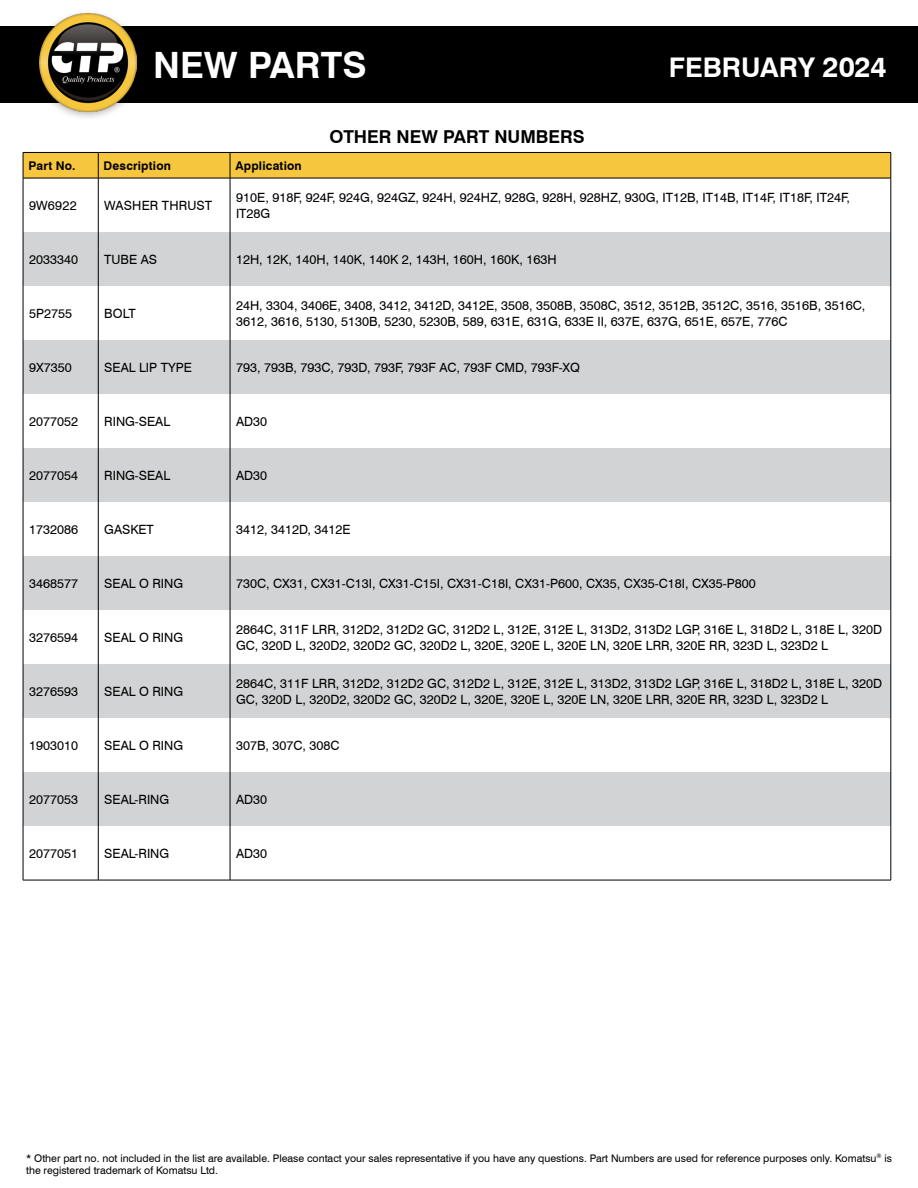
<style>
.page{position:relative;width:918px;height:1188px;background:#fff}
.page>*{position:absolute;margin:0;border:0;box-sizing:border-box;transform-origin:0 0}
.t1{font:700 36.3px "Swiss 721 BT";color:#fff}
.t2{font:700 27.15px "Swiss 721 BT";color:#fff}
.t3{font:700 17.85px "Swiss 721 BT";color:#000}
.t4{font:12.75px/15.3px "Swiss 721 BT";color:#000}
.t5{font:700 12px "Swiss 721 BT";letter-spacing:.015em;color:#000}
.t6{font:10.5px/12px "Swiss 721 BT";color:#000}
.s1{font-size:28.5px}
</style>
<div class="page">
<svg style="left:24px;top:232px;width:867px;height:594px;fill:#d1d3d4"></svg>
<hr style="left:23px;top:178px;width:1px;height:54px;background:#000">
<hr style="left:23px;top:232px;width:1px;height:54px;background:#000">
<hr style="left:23px;top:286px;width:1px;height:54px;background:#000">
<hr style="left:23px;top:340px;width:1px;height:54px;background:#000">
<hr style="left:23px;top:394px;width:1px;height:54px;background:#000">
<hr style="left:23px;top:448px;width:1px;height:54px;background:#000">
<hr style="left:23px;top:502px;width:1px;height:54px;background:#000">
<hr style="left:23px;top:556px;width:1px;height:54px;background:#000">
<hr style="left:23px;top:610px;width:1px;height:54px;background:#000">
<hr style="left:23px;top:664px;width:1px;height:54px;background:#000">
<hr style="left:23px;top:718px;width:1px;height:54px;background:#000">
<hr style="left:23px;top:772px;width:1px;height:54px;background:#000">
<hr style="left:23px;top:826px;width:1px;height:54px;background:#000">
<hr style="left:98px;top:178px;width:1px;height:54px;background:#000">
<hr style="left:230px;top:178px;width:1px;height:54px;background:#000">
<hr style="left:891px;top:178px;width:1px;height:54px;background:#000">
<hr style="left:98px;top:232px;width:1px;height:54px;background:#000">
<hr style="left:230px;top:232px;width:1px;height:54px;background:#000">
<hr style="left:891px;top:232px;width:1px;height:54px;background:#000">
<hr style="left:98px;top:286px;width:1px;height:54px;background:#000">
<hr style="left:230px;top:286px;width:1px;height:54px;background:#000">
<hr style="left:891px;top:286px;width:1px;height:54px;background:#000">
<hr style="left:98px;top:340px;width:1px;height:54px;background:#000">
<hr style="left:230px;top:340px;width:1px;height:54px;background:#000">
<hr style="left:891px;top:340px;width:1px;height:54px;background:#000">
<hr style="left:98px;top:394px;width:1px;height:54px;background:#000">
<hr style="left:230px;top:394px;width:1px;height:54px;background:#000">
<hr style="left:891px;top:394px;width:1px;height:54px;background:#000">
<hr style="left:98px;top:448px;width:1px;height:54px;background:#000">
<hr style="left:230px;top:448px;width:1px;height:54px;background:#000">
<hr style="left:891px;top:448px;width:1px;height:54px;background:#000">
<hr style="left:98px;top:502px;width:1px;height:54px;background:#000">
<hr style="left:230px;top:502px;width:1px;height:54px;background:#000">
<hr style="left:891px;top:502px;width:1px;height:54px;background:#000">
<hr style="left:98px;top:556px;width:1px;height:54px;background:#000">
<hr style="left:230px;top:556px;width:1px;height:54px;background:#000">
<hr style="left:891px;top:556px;width:1px;height:54px;background:#000">
<hr style="left:98px;top:610px;width:1px;height:54px;background:#000">
<hr style="left:230px;top:610px;width:1px;height:54px;background:#000">
<hr style="left:891px;top:610px;width:1px;height:54px;background:#000">
<hr style="left:98px;top:664px;width:1px;height:54px;background:#000">
<hr style="left:230px;top:664px;width:1px;height:54px;background:#000">
<hr style="left:891px;top:664px;width:1px;height:54px;background:#000">
<hr style="left:98px;top:718px;width:1px;height:54px;background:#000">
<hr style="left:230px;top:718px;width:1px;height:54px;background:#000">
<hr style="left:891px;top:718px;width:1px;height:54px;background:#000">
<hr style="left:98px;top:772px;width:1px;height:54px;background:#000">
<hr style="left:230px;top:772px;width:1px;height:54px;background:#000">
<hr style="left:891px;top:772px;width:1px;height:54px;background:#000">
<hr style="left:98px;top:826px;width:1px;height:54px;background:#000">
<hr style="left:230px;top:826px;width:1px;height:54px;background:#000">
<hr style="left:891px;top:826px;width:1px;height:54px;background:#000">
<hr style="left:23px;top:880px;width:75px;height:1px;background:#000">
<hr style="left:98px;top:880px;width:132px;height:1px;background:#000">
<hr style="left:230px;top:880px;width:661px;height:1px;background:#000">
<svg style="left:23px;top:152px;width:869px;height:26px"></svg>
<hr style="left:23px;top:178px;width:75px;height:1px;background:#000">
<hr style="left:98px;top:178px;width:132px;height:1px;background:#000">
<hr style="left:230px;top:178px;width:661px;height:1px;background:#000">
<div style="left:0;top:27px;width:918px;height:76px;background:#000"></div>
<div style="left:32px;top:8px;width:113px;height:114px;background:#000;opacity:.32"></div>
<img style="left:39px;top:14px;width:97px;height:97px">
<h1 class="t1" style="left:153px;top:43px;width:215px">NEW PARTS</h1>
<h2 class="t2" style="left:669px;top:51px;width:219px">FEBRUARY <span class="s1">2024</span></h2>
<h3 class="t3" style="left:329px;top:126px;width:257px">OTHER NEW PART NUMBERS</h3>
<p class="t5" style="left:28px;top:158px;width:49px">Part No.</p>
<p class="t5" style="left:104px;top:158px;width:69px">Description</p>
<p class="t5" style="left:235px;top:158px;width:68px">Application</p>
<p class="t4" style="left:29px;top:198px;width:49px">9W6922</p>
<p class="t4" style="left:104px;top:198px;width:109px">WASHER THRUST</p>
<p class="t4" style="left:236px;top:190px;width:616px">910E, 918F, 924F, 924G, 924GZ, 924H, 924HZ, 928G, 928H, 928HZ, 930G, IT12B, IT14B, IT14F, IT18F, IT24F,<br>IT28G</p>
<p class="t4" style="left:29px;top:252px;width:50px">2033340</p>
<p class="t4" style="left:104px;top:252px;width:54px">TUBE AS</p>
<p class="t4" style="left:236px;top:252px;width:322px">12H, 12K, 140H, 140K, 140K 2, 143H, 160H, 160K, 163H</p>
<p class="t4" style="left:29px;top:306px;width:45px">5P2755</p>
<p class="t4" style="left:104px;top:306px;width:33px">BOLT</p>
<p class="t4" style="left:236px;top:298px;width:631px">24H, 3304, 3406E, 3408, 3412, 3412D, 3412E, 3508, 3508B, 3508C, 3512, 3512B, 3512C, 3516, 3516B, 3516C,<br>3612, 3616, 5130, 5130B, 5230, 5230B, 589, 631E, 631G, 633E II, 637E, 637G, 651E, 657E, 776C</p>
<p class="t4" style="left:29px;top:360px;width:44px">9X7350</p>
<p class="t4" style="left:104px;top:360px;width:89px">SEAL LIP TYPE</p>
<p class="t4" style="left:236px;top:360px;width:346px">793, 793B, 793C, 793D, 793F, 793F AC, 793F CMD, 793F-XQ</p>
<p class="t4" style="left:29px;top:414px;width:50px">2077052</p>
<p class="t4" style="left:104px;top:414px;width:67px">RING-SEAL</p>
<p class="t4" style="left:236px;top:414px;width:33px">AD30</p>
<p class="t4" style="left:29px;top:468px;width:50px">2077054</p>
<p class="t4" style="left:104px;top:468px;width:67px">RING-SEAL</p>
<p class="t4" style="left:236px;top:468px;width:33px">AD30</p>
<p class="t4" style="left:29px;top:522px;width:50px">1732086</p>
<p class="t4" style="left:104px;top:522px;width:51px">GASKET</p>
<p class="t4" style="left:236px;top:522px;width:116px">3412, 3412D, 3412E</p>
<p class="t4" style="left:29px;top:576px;width:50px">3468577</p>
<p class="t4" style="left:104px;top:576px;width:80px">SEAL O RING</p>
<p class="t4" style="left:236px;top:576px;width:521px">730C, CX31, CX31-C13I, CX31-C15I, CX31-C18I, CX31-P600, CX35, CX35-C18I, CX35-P800</p>
<p class="t4" style="left:29px;top:630px;width:50px">3276594</p>
<p class="t4" style="left:104px;top:630px;width:80px">SEAL O RING</p>
<p class="t4" style="left:236px;top:622px;width:648px">2864C, 311F LRR, 312D2, 312D2 GC, 312D2 L, 312E, 312E L, 313D2, 313D2 LGP, 316E L, 318D2 L, 318E L, 320D<br>GC, 320D L, 320D2, 320D2 GC, 320D2 L, 320E, 320E L, 320E LN, 320E LRR, 320E RR, 323D L, 323D2 L</p>
<p class="t4" style="left:29px;top:684px;width:50px">3276593</p>
<p class="t4" style="left:104px;top:684px;width:80px">SEAL O RING</p>
<p class="t4" style="left:236px;top:676px;width:648px">2864C, 311F LRR, 312D2, 312D2 GC, 312D2 L, 312E, 312E L, 313D2, 313D2 LGP, 316E L, 318D2 L, 318E L, 320D<br>GC, 320D L, 320D2, 320D2 GC, 320D2 L, 320E, 320E L, 320E LN, 320E LRR, 320E RR, 323D L, 323D2 L</p>
<p class="t4" style="left:29px;top:738px;width:50px">1903010</p>
<p class="t4" style="left:104px;top:738px;width:80px">SEAL O RING</p>
<p class="t4" style="left:236px;top:738px;width:105px">307B, 307C, 308C</p>
<p class="t4" style="left:29px;top:792px;width:50px">2077053</p>
<p class="t4" style="left:104px;top:792px;width:66px">SEAL-RING</p>
<p class="t4" style="left:236px;top:792px;width:33px">AD30</p>
<p class="t4" style="left:29px;top:846px;width:50px">2077051</p>
<p class="t4" style="left:104px;top:846px;width:66px">SEAL-RING</p>
<p class="t4" style="left:236px;top:846px;width:33px">AD30</p>
<p class="t6" style="left:26px;top:1152px;width:868px">* Other part no. not included in the list are available. Please contact your sales representative if you have any questions. Part Numbers are used for reference purposes only. Komatsu<sup>®</sup> is the registered trademark of Komatsu Ltd.</p>
</div>
